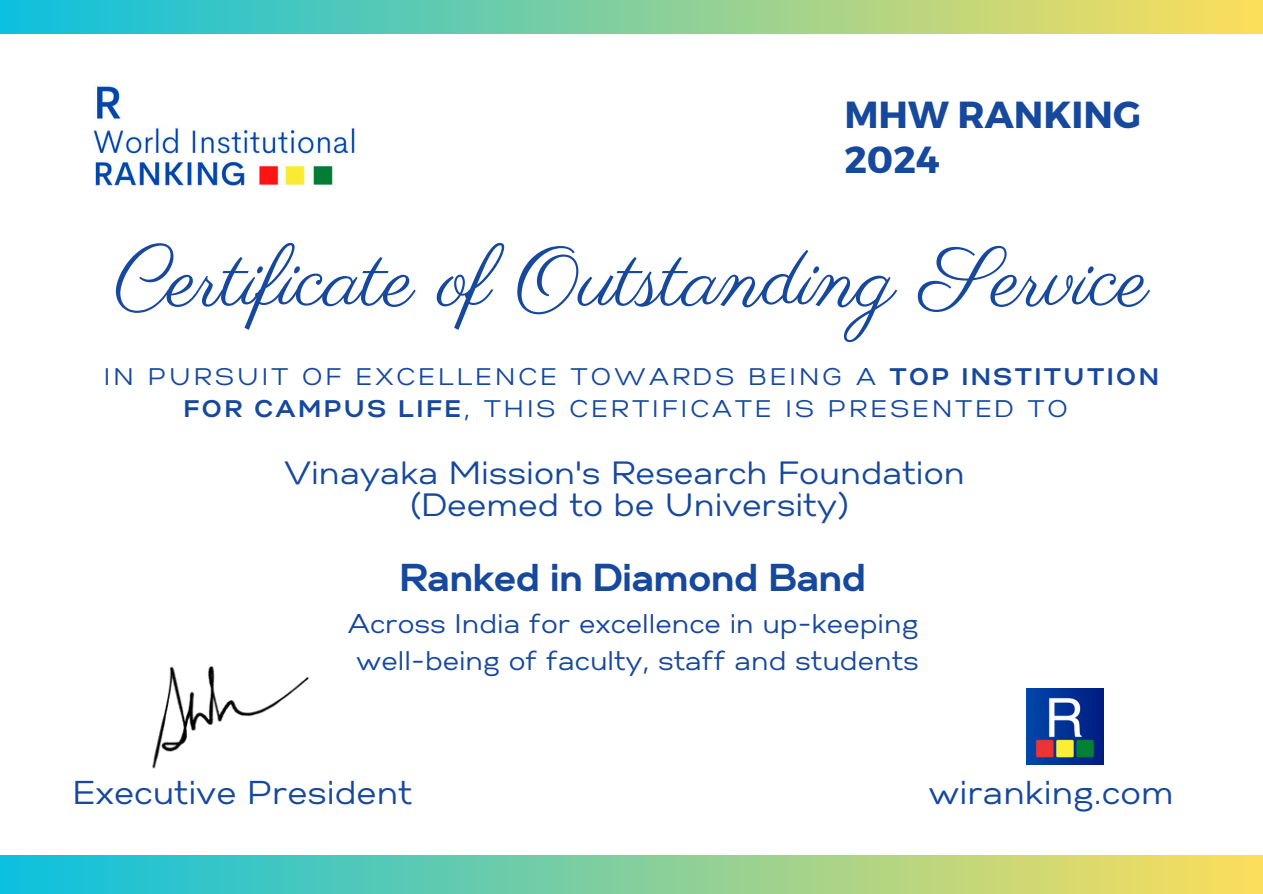
<style>
.page{position:relative;width:1263px;height:894px;background:#fff}
.page>*{position:absolute;margin:0;border:0;box-sizing:border-box;transform-origin:0 0}
.t1{font:83.7px "Parisienne";color:#16489e}
.t2{font:700 38.7px "Gabriel Sans";color:#16489e}
.t3{font:700 37.65px/45px "Montserrat";color:#16489e}
.t4{font:33px "Gabriel Sans";color:#16489e}
.t5{font:32.1px/32.7px "Gabriel Sans";color:#16489e;text-align:center}
.t6{font:26.85px/37.2px "Gabriel Sans";color:#16489e;text-align:center}
.t7{font:24px/32.7px "Gabriel Sans";letter-spacing:.13em;color:#16489e;text-align:center}
.s1{font-weight:700}
</style>
<div class="page">
<div style="left:0;top:855px;width:1263px;height:38px;background:linear-gradient(to right,#0cc0df,#fdde5a)"></div>
<img style="left:152px;top:666px;width:157px;height:103px">
<img style="left:93px;top:86px;width:262px;height:100px">
<div style="left:0;top:0;width:1263px;height:34px;background:linear-gradient(to right,#0cc0df,#fdde5a)"></div>
<img style="left:1026px;top:688px;width:77px;height:76px">
<p class="t3" style="left:844px;top:90px;width:298px">MHW RANKING<br>2024</p>
<h3 class="t1" style="left:114px;top:228px;width:1036px">Certificate of Outstanding Service</h3>
<p class="t7" style="left:104px;top:361px;width:1056px">IN PURSUIT OF EXCELLENCE TOWARDS BEING A <span class="s1">TOP INSTITUTION<br>FOR CAMPUS LIFE</span>, THIS CERTIFICATE IS PRESENTED TO</p>
<h3 class="t5" style="left:284px;top:458px;width:682px">Vinayaka Mission's Research Foundation (Deemed to be University)</h3>
<h4 class="t2" style="left:400px;top:560px;width:467px">Ranked in Diamond Band</h4>
<h4 class="t6" style="left:348px;top:606px;width:572px">Across India for excellence in up-keeping well-being of faculty, staff and students</h4>
<p class="t4" style="left:73px;top:777px;width:341px">Executive President</p>
<h3 class="t4" style="left:928px;top:777px;width:247px">wiranking.com</h3>
</div>
